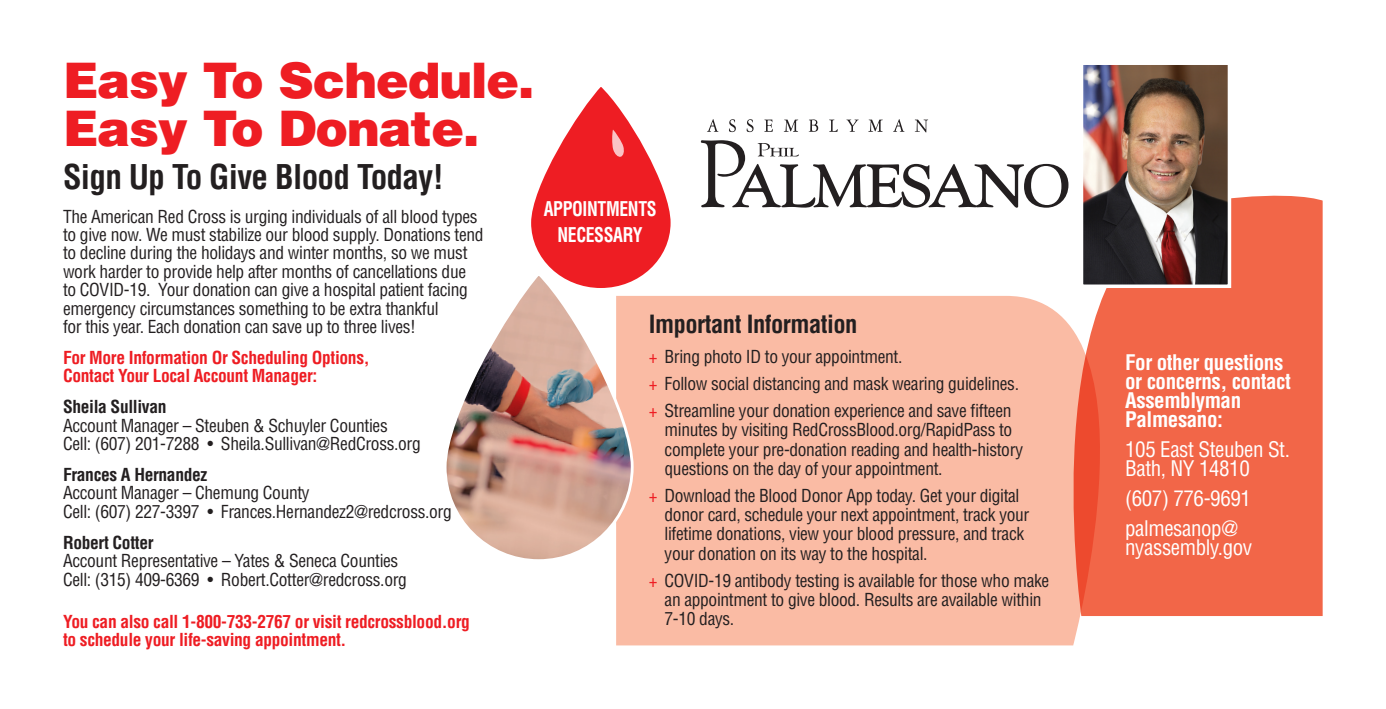
<style>
.page{position:relative;width:1386px;height:709px;background:#fff}
.page>*{position:absolute;margin:0;border:0;box-sizing:border-box;transform-origin:0 0}
.t1{font:900 49px/47.2px "Helvetica";letter-spacing:-.02em;color:#ee1d23}
.t2{font:700 condensed 33.25px "Helvetica";letter-spacing:-.02em;color:#231f20}
.t3{font:700 condensed 24.5px "Helvetica";letter-spacing:-.02em;color:#231f20}
.t4{font:condensed 21px/19.2px "Helvetica";letter-spacing:-.02em;color:#fff}
.t5{font:700 condensed 21px/19.2px "Helvetica";letter-spacing:-.02em;color:#fff}
.t6{font:700 condensed 19.78px/25.4px "Helvetica";letter-spacing:-.02em;color:#fff;text-align:center;scale:.89 1}
.t7{font:condensed 17.5px/18.4px "Helvetica";letter-spacing:-.02em;color:#231f20}
.t8{font:700 condensed 17.5px/18.4px "Helvetica";letter-spacing:-.02em;color:#ee1d23}
.t9{font:700 condensed 17.5px "Helvetica";letter-spacing:-.02em;color:#231f20}
.s1{color:#ee1d23}
</style>
<div class="page">
<div style="left:616px;top:296px;width:464px;height:349px;background:#fabba4"></div>
<svg style="left:1072px;top:195px;width:251px;height:421px;background:#f2694c"></svg>
<img style="left:1085px;top:66px;width:141px;height:217px">
<div style="left:1080px;top:61px;width:151px;height:227px;border:4px solid #fff"></div>
<img style="left:448px;top:276px;width:184px;height:284px">
<div style="left:444px;top:272px;width:190px;height:290px;border:3px solid #fff;border-radius:94px"></div>
<svg style="left:529px;top:84px;width:143px;height:206px;fill:#ee1d23"></svg>
<div style="left:528px;top:82px;width:146px;height:209px;border:4px solid #fff;border-radius:69px"></div>
<svg style="left:612px;top:129px;width:13px;height:28px"></svg>
<svg style="left:701px;top:140px;width:367px;height:68px"></svg>
<svg style="left:707px;top:119px;width:11px;height:13px"></svg>
<svg style="left:729px;top:119px;width:7px;height:13px"></svg>
<svg style="left:747px;top:119px;width:7px;height:13px"></svg>
<svg style="left:764px;top:120px;width:9px;height:12px"></svg>
<svg style="left:784px;top:120px;width:14px;height:12px"></svg>
<svg style="left:809px;top:119px;width:9px;height:13px"></svg>
<svg style="left:829px;top:120px;width:9px;height:12px"></svg>
<svg style="left:847px;top:120px;width:12px;height:12px"></svg>
<svg style="left:868px;top:120px;width:15px;height:12px"></svg>
<svg style="left:893px;top:119px;width:12px;height:13px"></svg>
<svg style="left:915px;top:120px;width:13px;height:12px"></svg>
<h1 class="t1" style="left:63px;top:56px;width:473px">Easy To Schedule.<br>Easy To Donate.</h1>
<h2 class="t2" style="left:63px;top:156px;width:382px">Sign Up To Give Blood Today!</h2>
<p class="t7" style="left:63px;top:207px;width:422px">The American Red Cross is urging individuals of all blood types to give now. We must stabilize our blood supply. Donations tend to decline during the holidays and winter months, so we must work harder to provide help after months of cancellations due to COVID-19. Your donation can give a hospital patient facing emergency circumstances something to be extra thankful<br>for this year. Each donation can save up to three lives!</p>
<p class="t8" style="left:63px;top:348px;width:308px">For More Information Or Scheduling Options,<br>Contact Your Local Account Manager:</p>
<p class="t9" style="left:63px;top:396px;width:105px">Sheila Sullivan</p>
<p class="t7" style="left:63px;top:416px;width:359px">Account Manager – Steuben &amp; Schuyler Counties<br>Cell: (607) 201-7288 • Sheila.Sullivan@RedCross.org</p>
<p class="t9" style="left:63px;top:464px;width:146px">Frances A Hernandez</p>
<p class="t7" style="left:63px;top:484px;width:390px">Account Manager – Chemung County<br>Cell: (607) 227-3397 • Frances.Hernandez2@redcross.org</p>
<p class="t9" style="left:63px;top:531px;width:92px">Robert Cotter</p>
<p class="t7" style="left:63px;top:551px;width:345px">Account Representative – Yates &amp; Seneca Counties<br>Cell: (315) 409-6369 • Robert.Cotter@redcross.org</p>
<p class="t8" style="left:63px;top:612px;width:408px">You can also call 1-800-733-2767 or visit redcrossblood.org to schedule your life-saving appointment.</p>
<p class="t6" style="left:544px;top:196px;width:128px">APPOINTMENTS<br>NECESSARY</p>
<h3 class="t3" style="left:649px;top:309px;width:210px">Important Information</h3>
<p class="t7" style="left:649px;top:343px;width:372px;line-height:27.1px"><span class="s1">+</span> Bring photo ID to your appointment.<br><span class="s1">+</span> Follow social distancing and mask wearing guidelines. <span class="s1">+</span> Streamline your donation experience and save fifteen</p>
<p class="t7" style="left:665px;top:420px;width:360px;line-height:19.2px">minutes by visiting RedCrossBlood.org/RapidPass to complete your pre-donation reading and health-history questions on the day of your appointment.</p>
<p class="t7" style="left:665px;top:486px;width:366px;line-height:19.2px;text-indent:-16px"><span class="s1">+</span> Download the Blood Donor App today. Get your digital donor card, schedule your next appointment, track your lifetime donations, view your blood pressure, and track your donation on its way to the hospital.</p>
<p class="t7" style="left:665px;top:571px;width:386px;line-height:19.2px;text-indent:-16px"><span class="s1">+</span> COVID-19 antibody testing is available for those who make an appointment to give blood. Results are available within<br>7-10 days.</p>
<p class="t5" style="left:1125px;top:352px;width:167px">For other questions or concerns, contact<br>Assemblyman<br>Palmesano:</p>
<p class="t4" style="left:1125px;top:440px;width:166px">105 East Steuben St.<br>Bath, NY 14810</p>
<p class="t4" style="left:1125px;top:483px;width:127px;line-height:29.8px">(607) 776-9691 palmesanop@</p>
<p class="t4" style="left:1125px;top:538px;width:128px">nyassembly.gov</p>
</div>
